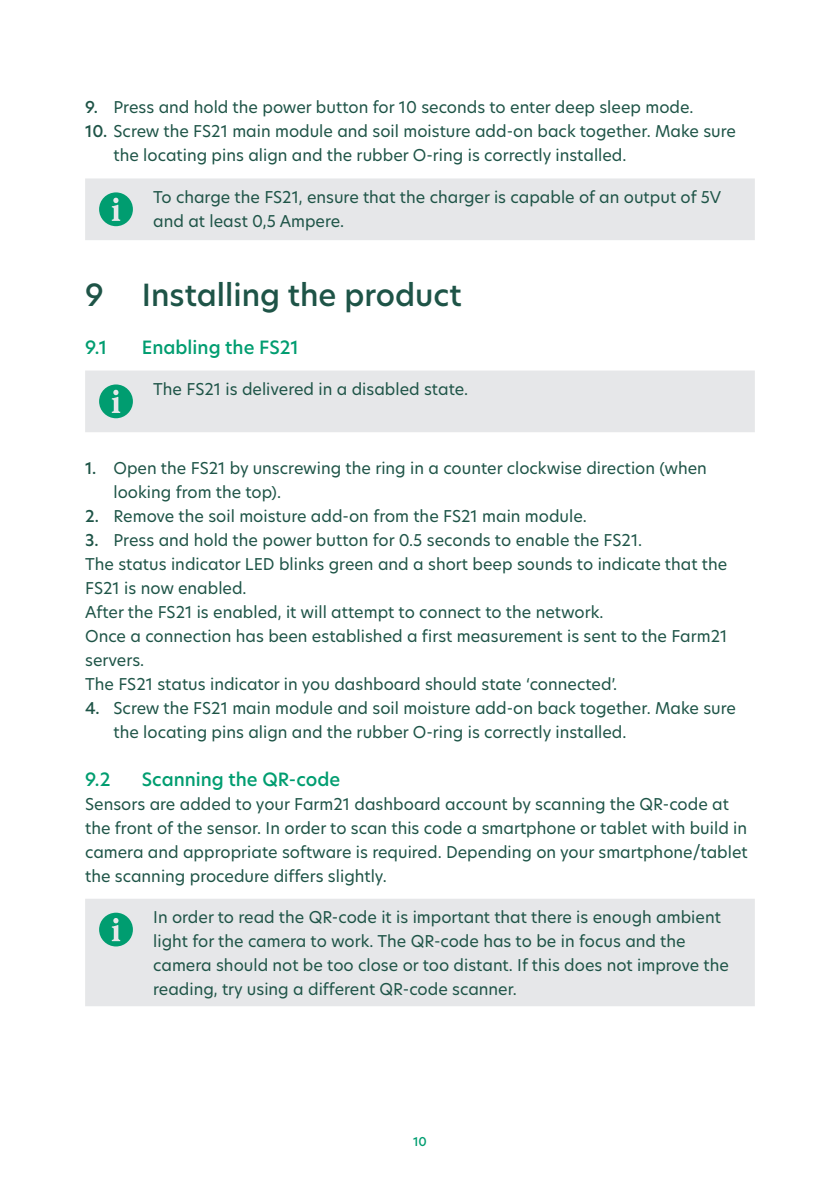
<style>
.page{position:relative;width:840px;height:1191px;background:#fff}
.page>*{position:absolute;margin:0;border:0;box-sizing:border-box;transform-origin:0 0}
.t1{font:500 30px "New Hero";color:#1e5447}
.t2{font:500 18px "New Hero";color:#009d70}
.body_1{font:16px/24px "New Hero";color:#1e5447}
.body_6{font:16px/24px "New Hero";color:#1e5447}
.t3{font:500 12px "New Hero";color:#009d70}
.s1{font-weight:500}
</style>
<div class="page">
<div style="left:85px;top:178px;width:669px;height:62px;background:#e6e7e9"></div>
<svg style="left:99px;top:192px;width:34px;height:34px"></svg>
<div style="left:85px;top:370px;width:669px;height:62px;background:#e6e7e9"></div>
<svg style="left:99px;top:384px;width:34px;height:34px"></svg>
<div style="left:85px;top:899px;width:669px;height:107px;background:#e6e7e9"></div>
<svg style="left:99px;top:912px;width:34px;height:34px"></svg>
<p class="body_1" style="left:85px;top:95px;width:609px"><span class="s1">9.</span> Press and hold the power button for 10 seconds to enter deep sleep mode.</p>
<p class="body_1" style="left:113px;top:119px;width:623px;text-indent:-28px"><span class="s1">10.</span> Screw the FS21 main module and soil moisture add-on back together. Make sure the locating pins align and the rubber O-ring is correctly installed.</p>
<p class="body_6" style="left:153px;top:184px;width:569px">To charge the FS21, ensure that the charger is capable of an output of 5V and at least 0,5 Ampere.</p>
<p class="t1" style="left:85px;top:274px;width:20px">9</p>
<p class="t1" style="left:142px;top:274px;width:321px">Installing the product</p>
<p class="t2" style="left:85px;top:335px;width:23px">9.1</p>
<p class="t2" style="left:142px;top:335px;width:158px">Enabling the FS21</p>
<p class="body_6" style="left:153px;top:376px;width:316px">The FS21 is delivered in a disabled state.</p>
<p class="body_1" style="left:113px;top:455px;width:594px;text-indent:-28px"><span class="s1">1.</span> Open the FS21 by unscrewing the ring in a counter clockwise direction (when looking from the top).</p>
<p class="body_1" style="left:85px;top:503px;width:503px"><span class="s1">2.</span> Remove the soil moisture add-on from the FS21 main module.</p>
<p class="body_1" style="left:85px;top:527px;width:558px"><span class="s1">3.</span> Press and hold the power button for 0.5 seconds to enable the FS21.</p>
<p class="body_1" style="left:85px;top:551px;width:643px">The status indicator LED blinks green and a short beep sounds to indicate that the<br>FS21 is now enabled.</p>
<p class="body_1" style="left:85px;top:599px;width:519px">After the FS21 is enabled, it will attempt to connect to the network.</p>
<p class="body_1" style="left:85px;top:623px;width:643px">Once a connection has been established a first measurement is sent to the Farm21 servers.</p>
<p class="body_1" style="left:85px;top:671px;width:533px">The FS21 status indicator in you dashboard should state ‘connected’.</p>
<p class="body_1" style="left:113px;top:695px;width:623px;text-indent:-28px"><span class="s1">4.</span> Screw the FS21 main module and soil moisture add-on back together. Make sure the locating pins align and the rubber O-ring is correctly installed.</p>
<p class="t2" style="left:85px;top:767px;width:27px">9.2</p>
<p class="t2" style="left:142px;top:767px;width:200px">Scanning the QR-code</p>
<p class="body_1" style="left:85px;top:791px;width:663px">Sensors are added to your Farm21 dashboard account by scanning the QR-code at the front of the sensor. In order to scan this code a smartphone or tablet with build in camera and appropriate software is required. Depending on your smartphone/tablet the scanning procedure differs slightly.</p>
<p class="body_6" style="left:153px;top:904px;width:577px">In order to read the QR-code it is important that there is enough ambient light for the camera to work. The QR-code has to be in focus and the camera should not be too close or too distant. If this does not improve the reading, try using a different QR-code scanner.</p>
<p class="t3" style="left:413px;top:1133px;width:15px">10</p>
</div>
